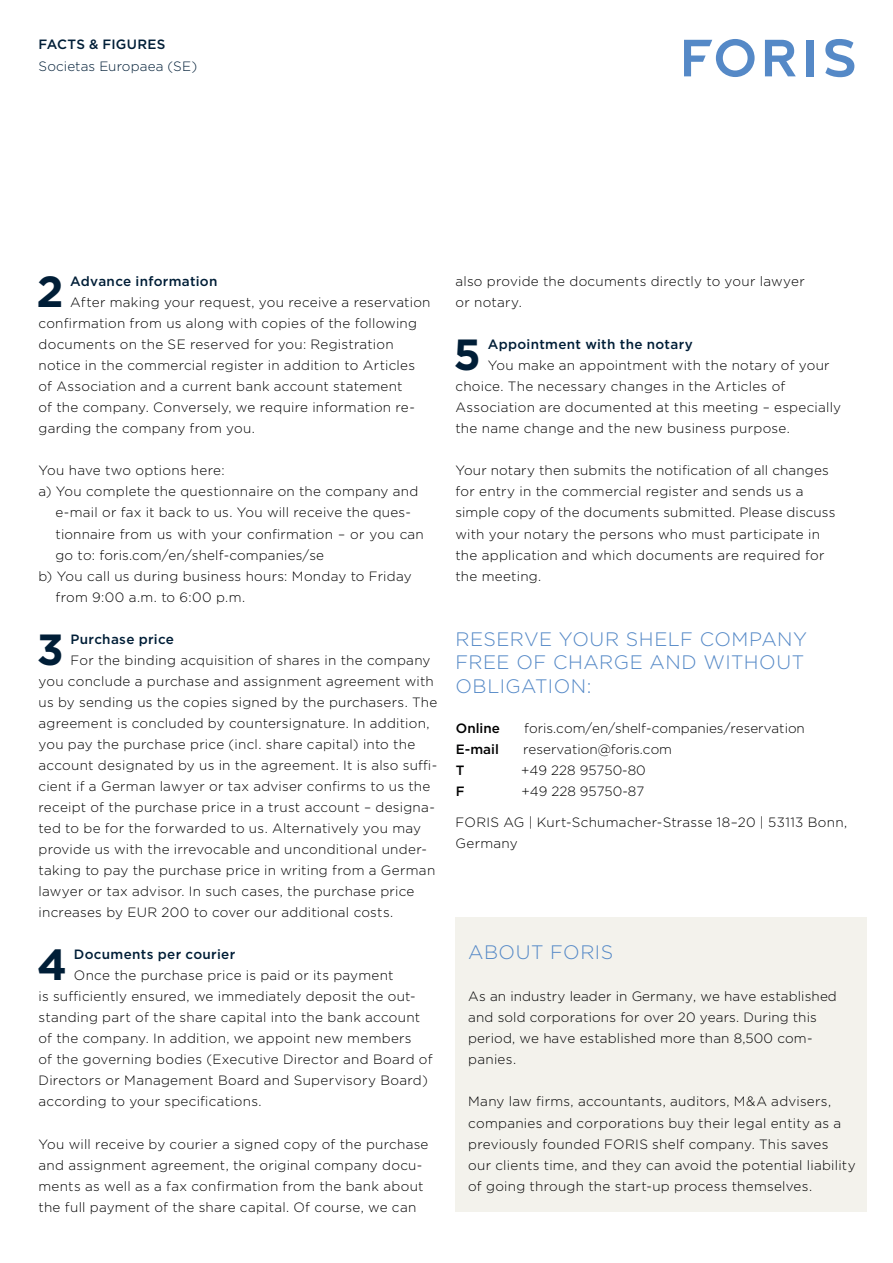
<style>
.page{position:relative;width:893px;height:1263px;background:#fff}
.page>*{position:absolute;margin:0;border:0;box-sizing:border-box;transform-origin:0 0}
.t1{font:700 43.5px "Gotham";color:#001e37}
.t2{font:300 19.5px/23.4px "Gotham";letter-spacing:.025em;color:#5589c7}
.t3{font:300 13.5px/21px "Gotham";letter-spacing:.015em;color:#000001}
.t4{font:500 13.5px "Gotham";letter-spacing:.025em;color:#001e37}
.t5{font:300 13.5px "Gotham";letter-spacing:.01em;color:#001e37}
.t6{font:500 13.5px "Gotham";color:#000001}
</style>
<div class="page">
<svg style="left:765px;top:40px;width:31px;height:36px"></svg>
<svg style="left:825px;top:39px;width:29px;height:38px"></svg>
<div style="left:806px;top:40px;width:7px;height:36px;background:#5589c7"></div>
<svg style="left:684px;top:39px;width:71px;height:38px"></svg>
<div style="left:455px;top:917px;width:412px;height:295px;background:#f3f2ec"></div>
<p class="t4" style="left:38px;top:39px;width:128px">FACTS &amp; FIGURES</p>
<p class="t5" style="left:38px;top:60px;width:160px">Societas Europaea (SE)</p>
<h1 class="t1" style="left:36px;top:272px;width:29px">2</h1>
<p class="t4" style="left:70px;top:275px;width:149px">Advance information</p>
<p class="t3" style="left:38px;top:293px;width:394px;text-indent:32px">After making your request, you receive a reservation confirmation from us along with copies of the following documents on the SE reserved for you: Registration notice in the commercial register in addition to Articles of Association and a current bank account statement<br>of the company. Conversely, we require information re&shy;garding the company from you.</p>
<p class="t3" style="left:38px;top:461px;width:188px">You have two options here:</p>
<p class="t3" style="left:38px;top:482px;width:381px">a) You complete the questionnaire on the company and</p>
<p class="t3" style="left:55px;top:503px;width:357px">e-mail or fax it back to us. You will receive the ques-</p>
<p class="t3" style="left:55px;top:524px;width:370px">tionnaire from us with your confirmation – or you can</p>
<p class="t3" style="left:55px;top:545px;width:270px">go to: foris.com/en/shelf-companies/se</p>
<p class="t3" style="left:38px;top:566px;width:375px">b) You call us during business hours: Monday to Friday</p>
<p class="t3" style="left:55px;top:587px;width:191px">from 9:00 a.m. to 6:00 p.m.</p>
<h1 class="t1" style="left:37px;top:630px;width:29px">3</h1>
<p class="t4" style="left:71px;top:633px;width:105px">Purchase price</p>
<p class="t3" style="left:38px;top:650px;width:400px;text-indent:32px">For the binding acquisition of shares in the company you conclude a purchase and assignment agreement with us by sending us the copies signed by the purchasers. The agreement is concluded by countersignature. In addition, you pay the purchase price (incl. share capital) into the account designated by us in the agreement. It is also suffi&shy;cient if a German lawyer or tax adviser confirms to us the receipt of the purchase price in a trust account – designa&shy;ted to be for the forwarded to us. Alternatively you may provide us with the irrevocable and unconditional under&shy;taking to pay the purchase price in writing from a German lawyer or tax advisor. In such cases, the purchase price increases by EUR 200 to cover our additional costs.</p>
<h1 class="t1" style="left:37px;top:945px;width:31px">4</h1>
<p class="t4" style="left:74px;top:948px;width:163px">Documents per courier</p>
<p class="t3" style="left:38px;top:966px;width:396px;text-indent:35px">Once the purchase price is paid or its payment<br>is sufficiently ensured, we immediately deposit the out&shy;standing part of the share capital into the bank account of the company. In addition, we appoint new members<br>of the governing bodies (Executive Director and Board of Directors or Management Board and Supervisory Board) according to your specifications.</p>
<p class="t3" style="left:38px;top:1134px;width:391px">You will receive by courier a signed copy of the purchase and assignment agreement, the original company docu&shy;ments as well as a fax confirmation from the bank about the full payment of the share capital. Of course, we can</p>
<p class="t3" style="left:455px;top:271px;width:351px">also provide the documents directly to your lawyer or notary.</p>
<h1 class="t1" style="left:454px;top:335px;width:29px">5</h1>
<p class="t4" style="left:488px;top:338px;width:207px">Appointment with the notary</p>
<p class="t3" style="left:455px;top:356px;width:387px;text-indent:32px">You make an appointment with the notary of your choice. The necessary changes in the Articles of Association are documented at this meeting – especially the name change and the new business purpose.</p>
<p class="t3" style="left:455px;top:461px;width:382px">Your notary then submits the notification of all changes for entry in the commercial register and sends us a simple copy of the documents submitted. Please discuss with your notary the persons who must participate in the application and which documents are required for the meeting.</p>
<h2 class="t2" style="left:455px;top:628px;width:353px">RESERVE YOUR SHELF COMPANY<br>FREE OF CHARGE AND WITHOUT<br>OBLIGATION:</h2>
<p class="t6" style="left:456px;top:719px;width:46px">Online</p>
<p class="t3" style="left:524px;top:717px;width:282px">foris.com/en/shelf-companies/reservation</p>
<p class="t6" style="left:456px;top:743px;width:44px">E-mail</p>
<p class="t3" style="left:523px;top:738px;width:150px">reservation@foris.com</p>
<p class="t6" style="left:456px;top:761px;width:10px">T</p>
<p class="t3" style="left:521px;top:759px;width:126px">+49 228 95750-80</p>
<p class="t6" style="left:456px;top:782px;width:10px">F</p>
<p class="t3" style="left:521px;top:780px;width:124px">+49 228 95750-87</p>
<p class="t3" style="left:455px;top:812px;width:393px">FORIS AG | Kurt-Schumacher-Strasse 18–20 | 53113 Bonn,<br>Germany</p>
<h2 class="t2" style="left:468px;top:942px;width:147px">ABOUT FORIS</h2>
<p class="t3" style="left:468px;top:987px;width:370px">As an industry leader in Germany, we have established and sold corporations for over 20 years. During this period, we have established more than 8,500 com&shy;panies.</p>
<p class="t3" style="left:468px;top:1092px;width:389px">Many law firms, accountants, auditors, M&amp;A advisers, companies and corporations buy their legal entity as a previously founded FORIS shelf company. This saves<br>our clients time, and they can avoid the potential liability of going through the start-up process themselves.</p>
</div>
